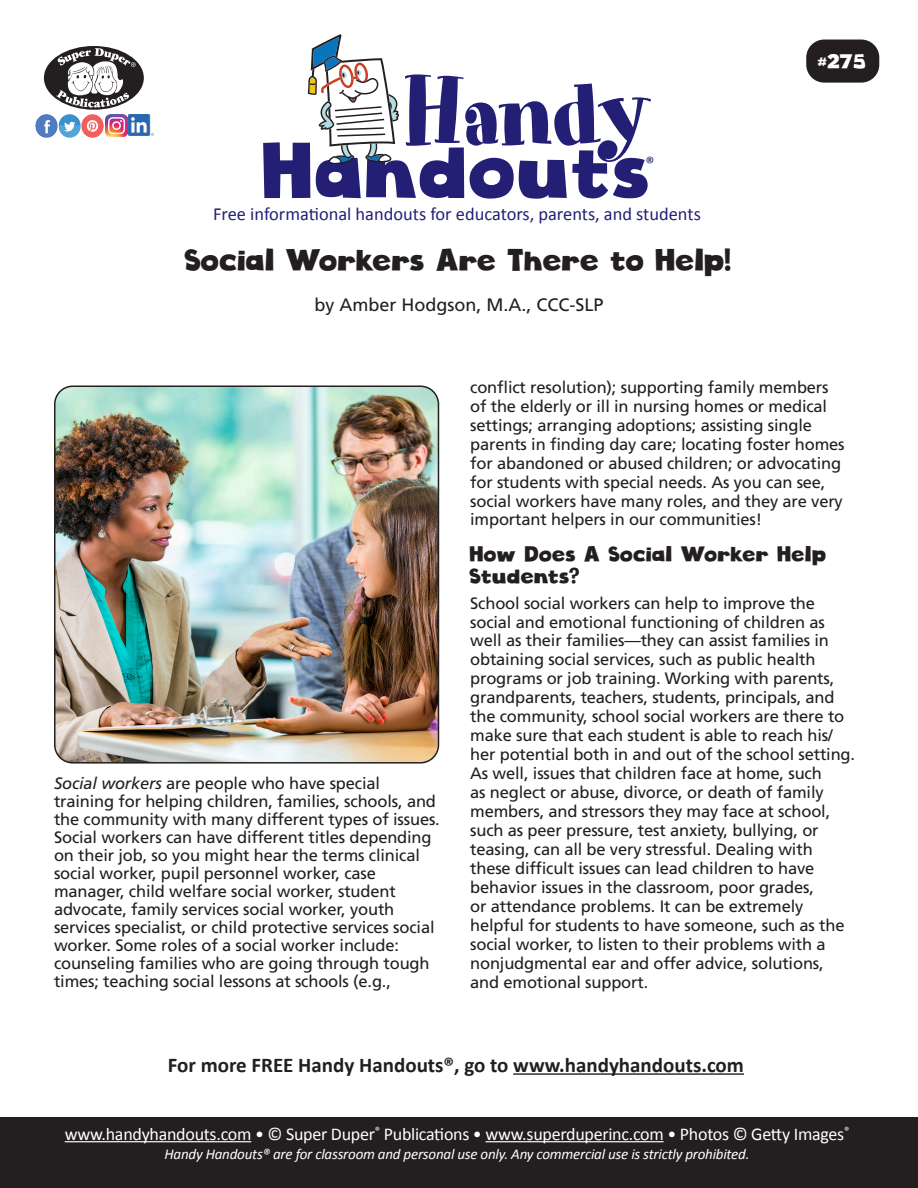
<style>
.page{position:relative;width:918px;height:1188px;background:#fff}
.page>*{position:absolute;margin:0;border:0;box-sizing:border-box;transform-origin:0 0}
.t1{font:93.75px "Art Department JNL";letter-spacing:-.03em;color:#231f75}
.t2{font:76.8px "Cloudy Witha Chanceof Love";color:#231f75}
.HH_Title{font:30px "Cloudy Witha Chanceof Love";letter-spacing:-.02em;color:#231f20}
.HH_TEXT{font:700 21px "Calibri";color:#231f20}
.HH_Text{font:21px/21.9px "Cloudy Witha Chanceof Love";letter-spacing:-.01em;color:#231f20}
.t3{font:19.5px "Cloudy Witha Chanceof Love";color:#fff}
.t4{font:18.45px "Calibri";color:#231f75}
.t5{font:18px "Calibri";letter-spacing:-.015em;color:#fff}
.HH_Author{font:18px "Frutiger LT Std";color:#231f20}
.t6{font:18px "Calibri";color:#231f75}
.HH_Text-2{font:16.5px/18.9px "Frutiger LT Std";letter-spacing:-.01em;color:#231f20}
.t7{font:italic 15px "Calibri";letter-spacing:-.015em;color:#fff}
.s1{font-style:italic}
</style>
<div class="page">
<div style="left:806px;top:40px;width:73px;height:43px;background:#231f20;border-radius:18px"></div>
<div style="left:44px;top:46px;width:100px;height:64px;background:#231f20;border-radius:50%"></div>
<svg style="left:56px;top:48px;width:80px;height:60px"></svg>
<img style="left:36px;top:115px;width:68px;height:22px">
<img style="left:106px;top:115px;width:21px;height:21px">
<img style="left:129px;top:115px;width:24px;height:21px">
<svg style="left:308px;top:34px;width:91px;height:129px"></svg>
<div style="left:0;top:1118px;width:918px;height:70px;background:#231f20"></div>
<hr style="left:65px;top:1141px;width:186px;height:1px;background:#fff">
<hr style="left:486px;top:1141px;width:178px;height:1px;background:#fff">
<hr style="left:513px;top:1073px;width:231px;height:2px;background:#231f20">
<img style="left:55px;top:386px;width:383px;height:375px">
<div style="left:54px;top:386px;width:385px;height:378px;border:2px solid #231f20;border-radius:18px"></div>
<p class="t1" style="left:402px;top:57px;width:252px">Handy</p>
<p class="t2" style="left:264px;top:123px;width:391px">Handouts</p>
<p class="t6" style="left:646px;top:150px;width:11px">®</p>
<p class="t4" style="left:213px;top:201px;width:489px">Free informational handouts for educators, parents, and students</p>
<p class="HH_Title" style="left:185px;top:241px;width:549px">Social Workers Are There to Help!</p>
<p class="HH_Author" style="left:314px;top:294px;width:291px">by Amber Hodgson, M.A., CCC-SLP</p>
<p class="t3" style="left:819px;top:49px;width:50px">#275</p>
<p class="HH_Text-2" style="left:54px;top:775px;width:387px;line-height:18px"><span class="s1">Social workers</span> are people who have special training for helping children, families, schools, and the community with many different types of issues.<br>Social workers can have different titles depending on their job, so you might hear the terms clinical social worker, pupil personnel worker, case manager, child welfare social worker, student advocate, family services social worker, youth services specialist, or child protective services social worker. Some roles of a social worker include: counseling families who are going through tough times; teaching social lessons at schools (e.g.,</p>
<p class="HH_Text-2" style="left:470px;top:378px;width:376px">conflict resolution); supporting family members of the elderly or ill in nursing homes or medical settings; arranging adoptions; assisting single parents in finding day care; locating foster homes for abandoned or abused children; or advocating for students with special needs. As you can see, social workers have many roles, and they are very important helpers in our communities!</p>
<p class="HH_Text" style="left:470px;top:543px;width:358px">How Does A Social Worker Help<br>Students?</p>
<p class="HH_Text-2" style="left:470px;top:593px;width:386px">School social workers can help to improve the social and emotional functioning of children as well as their families—they can assist families in obtaining social services, such as public health programs or job training. Working with parents, grandparents, teachers, students, principals, and the community, school social workers are there to make sure that each student is able to reach his/ her potential both in and out of the school setting.<br>As well, issues that children face at home, such<br>as neglect or abuse, divorce, or death of family members, and stressors they may face at school, such as peer pressure, test anxiety, bullying, or teasing, can all be very stressful. Dealing with these difficult issues can lead children to have behavior issues in the classroom, poor grades,<br>or attendance problems. It can be extremely helpful for students to have someone, such as the social worker, to listen to their problems with a nonjudgmental ear and offer advice, solutions, and emotional support.</p>
<p class="HH_TEXT" style="left:168px;top:1050px;width:578px">For more FREE Handy Handouts®, go to www.handyhandouts.com</p>
<p class="t5" style="left:65px;top:1121px;width:786px">www.handyhandouts.com • © Super Duper<sup>®</sup> Publications • www.superduperinc.com • Photos © Getty Images<sup>®</sup></p>
<p class="t7" style="left:164px;top:1144px;width:587px">Handy Handouts® are for classroom and personal use only. Any commercial use is strictly prohibited.</p>
</div>
